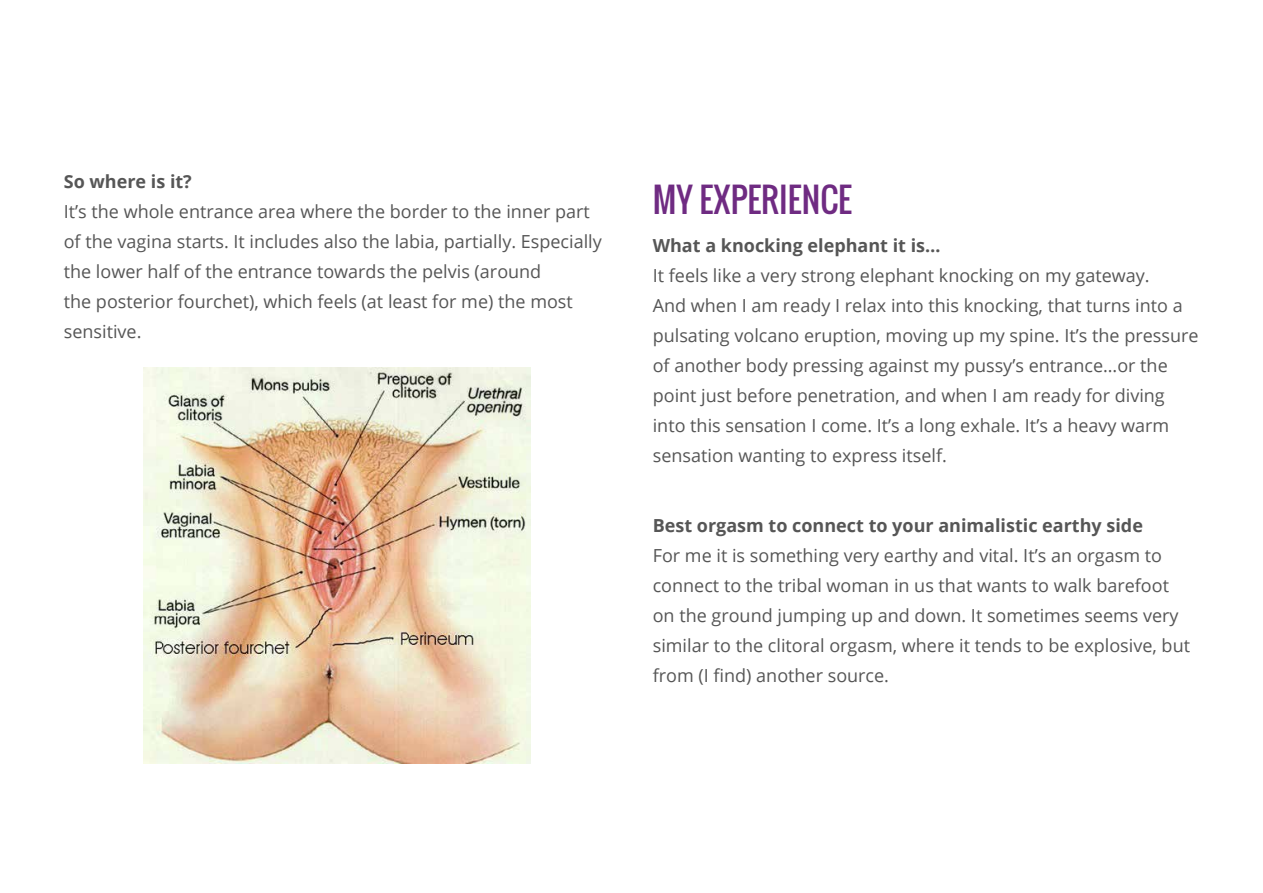
<style>
.page{position:relative;width:1263px;height:893px;background:#fff}
.page>*{position:absolute;margin:0;border:0;box-sizing:border-box;transform-origin:0 0}
.t1{font:33px "Oswald";color:#6f2b82}
.t2{font:18px/30px "Open Sans";color:#565656}
.t3{font:700 18px "Open Sans";color:#565656}
</style>
<div class="page">
<img style="left:143px;top:368px;width:388px;height:396px">
<p class="t3" style="left:64px;top:169px;width:130px">So where is it?</p>
<p class="t2" style="left:64px;top:196px;width:540px">It’s the whole entrance area where the border to the inner part of the vagina starts. It includes also the labia, partially. Especially the lower half of the entrance towards the pelvis (around<br>the posterior fourchet), which feels (at least for me) the most sensitive.</p>
<h1 class="t1" style="left:653px;top:175px;width:201px">MY EXPERI ENCE</h1>
<p class="t3" style="left:653px;top:233px;width:289px">What a knocking elephant it is…</p>
<p class="t2" style="left:653px;top:260px;width:547px">It feels like a very strong elephant knocking on my gateway.<br>And when I am ready I relax into this knocking, that turns into a pulsating volcano eruption, moving up my spine. It’s the pressure of another body pressing against my pussy’s entrance…or the point just before penetration, and when I am ready for diving into this sensation I come. It’s a long exhale. It’s a heavy warm sensation wanting to express itself.</p>
<p class="t3" style="left:653px;top:513px;width:492px">Best orgasm to connect to your animalistic earthy side</p>
<p class="t2" style="left:653px;top:540px;width:539px">For me it is something very earthy and vital. It’s an orgasm to connect to the tribal woman in us that wants to walk barefoot on the ground jumping up and down. It sometimes seems very similar to the clitoral orgasm, where it tends to be explosive, but from (I find) another source.</p>
</div>
